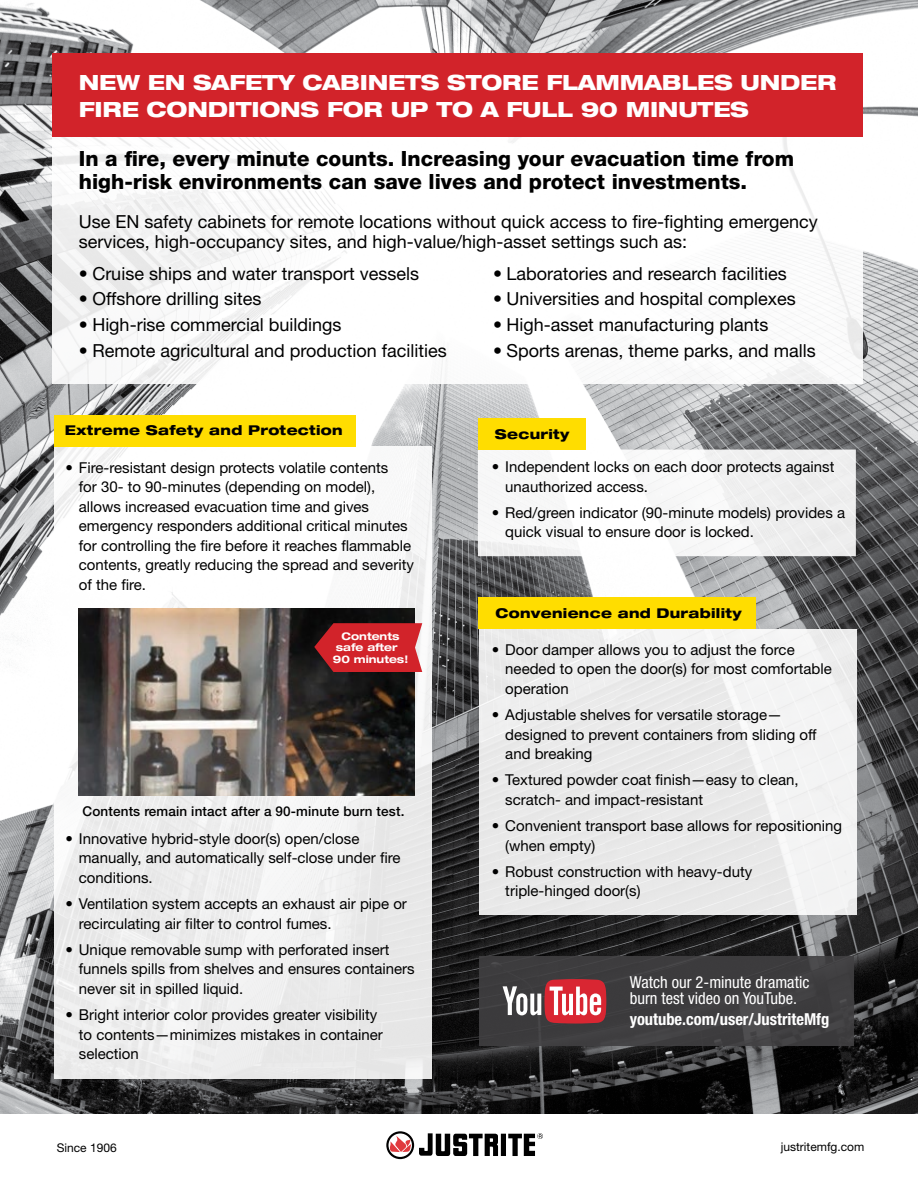
<style>
.page{position:relative;width:918px;height:1188px;background:#fff}
.page>*{position:absolute;margin:0;border:0;box-sizing:border-box;transform-origin:0 0}
.t1{font:800 21px/22.8px "Helvetica Neue LT Std";color:#000}
.t2{font:800 expanded 21px/27px "Helvetica Neue LT Std";letter-spacing:-.01em;color:#fff}
.t3{font:18px/19.8px "Helvetica Neue LT Std";color:#000}
.t4{font:condensed 16.5px/16.5px "Helvetica Neue LT Std";color:#fff}
.t5{font:700 condensed 16.5px "Helvetica Neue LT Std";color:#fff}
.t6{font:15px/19.5px "Helvetica Neue LT Std";color:#000}
.t7{font:800 expanded 13.5px "Helvetica Neue LT Std";letter-spacing:.02em;color:#000}
.t8{font:500 13.5px "Helvetica Neue LT Std";letter-spacing:.01em;color:#000}
.t9{font:12px "Helvetica Neue LT Std";color:#000}
.t10{font:700 expanded 10.5px/11.6px "Helvetica Neue LT Std";color:#fff}
</style>
<div class="page">
<img style="left:0;top:0;width:918px;height:1113px">
<svg style="left:386px;top:1131px;width:157px;height:28px"></svg>
<div style="left:53px;top:135px;width:810px;height:249px;background:#fff"></div>
<div style="left:54px;top:446px;width:378px;height:633px;background:linear-gradient(to right,#f4f5f5,#f1f1f1)"></div>
<div style="left:478px;top:450px;width:378px;height:106px;background:#f7f7f7;border:2px solid #fff"></div>
<div style="left:479px;top:629px;width:378px;height:286px;background:#eaeaea"></div>
<img style="left:79px;top:608px;width:336px;height:188px">
<div style="left:53px;top:53px;width:810px;height:84px;background:#d2232a"></div>
<div style="left:54px;top:415px;width:301px;height:31px;background:#fd0"></div>
<div style="left:478px;top:418px;width:108px;height:32px;background:#fd0"></div>
<div style="left:479px;top:597px;width:277px;height:32px;background:#fd0"></div>
<svg style="left:314px;top:623px;width:108px;height:49px;background:#c1282e"></svg>
<div style="left:479px;top:956px;width:375px;height:90px;background:#414042"></div>
<svg style="left:503px;top:979px;width:103px;height:45px"></svg>
<h1 class="t2" style="left:79px;top:68px;width:759px">NEW EN SAFETY CABINETS STORE FLAMMABLES UNDER<br>FIRE CONDITIONS FOR UP TO A FULL 90 MINUTES</h1>
<h1 class="t1" style="left:79px;top:147px;width:717px">In a fire, every minute counts. Increasing your evacuation time from high-risk environments can save lives and protect investments.</h1>
<p class="t3" style="left:79px;top:211px;width:740px">Use EN safety cabinets for remote locations without quick access to fire-fighting emergency services, high-occupancy sites, and high-value/high-asset settings such as:</p>
<p class="t3" style="left:79px;top:263px;width:342px">• Cruise ships and water transport vessels</p>
<p class="t3" style="left:79px;top:289px;width:184px">• Offshore drilling sites</p>
<p class="t3" style="left:79px;top:315px;width:264px">• High-rise commercial buildings</p>
<p class="t3" style="left:79px;top:340px;width:369px">• Remote agricultural and production facilities</p>
<p class="t3" style="left:493px;top:263px;width:295px">• Laboratories and research facilities</p>
<p class="t3" style="left:493px;top:289px;width:304px">• Universities and hospital complexes</p>
<p class="t3" style="left:493px;top:315px;width:277px">• High-asset manufacturing plants</p>
<p class="t3" style="left:493px;top:340px;width:324px">• Sports arenas, theme parks, and malls</p>
<p class="t7" style="left:65px;top:422px;width:279px">Extreme Safety and Protection</p>
<p class="t7" style="left:495px;top:425px;width:76px">Security</p>
<p class="t6" style="left:79px;top:458px;width:337px;text-indent:-14px">• Fire-resistant design protects volatile contents<br>for 30- to 90-minutes (depending on model), allows increased evacuation time and gives emergency responders additional critical minutes for controlling the fire before it reaches flammable contents, greatly reducing the spread and severity of the fire.</p>
<p class="t10" style="left:333px;top:630px;width:77px;text-indent:9px">Contents safe after<br>90 minutes!</p>
<p class="t8" style="left:83px;top:803px;width:323px">Contents remain intact after a 90-minute burn test.</p>
<p class="t6" style="left:79px;top:829px;width:323px;text-indent:-14px">• Innovative hybrid-style door(s) open/close manually, and automatically self-close under fire conditions.</p>
<p class="t6" style="left:79px;top:894px;width:330px;text-indent:-14px">• Ventilation system accepts an exhaust air pipe or recirculating air filter to control fumes.</p>
<p class="t6" style="left:79px;top:940px;width:337px;text-indent:-14px">• Unique removable sump with perforated insert funnels spills from shelves and ensures containers never sit in spilled liquid.</p>
<p class="t6" style="left:79px;top:1005px;width:305px;text-indent:-14px">• Bright interior color provides greater visibility to contents—minimizes mistakes in container selection</p>
<p class="t6" style="left:505px;top:457px;width:331px;text-indent:-14px">• Independent locks on each door protects against unauthorized access.</p>
<p class="t6" style="left:505px;top:503px;width:341px;text-indent:-14px">• Red/green indicator (90-minute models) provides a quick visual to ensure door is locked.</p>
<p class="t7" style="left:496px;top:605px;width:248px">Convenience and Durability</p>
<p class="t6" style="left:505px;top:640px;width:328px;text-indent:-14px">• Door damper allows you to adjust the force needed to open the door(s) for most comfortable operation</p>
<p class="t6" style="left:505px;top:705px;width:313px;text-indent:-14px">• Adjustable shelves for versatile storage— designed to prevent containers from sliding off and breaking</p>
<p class="t6" style="left:505px;top:770px;width:295px;text-indent:-14px">• Textured powder coat finish—easy to clean, scratch- and impact-resistant</p>
<p class="t6" style="left:505px;top:816px;width:338px;text-indent:-14px">• Convenient transport base allows for repositioning (when empty)</p>
<p class="t6" style="left:505px;top:862px;width:248px;text-indent:-14px">• Robust construction with heavy-duty triple-hinged door(s)</p>
<p class="t4" style="left:630px;top:974px;width:181px">Watch our 2-minute dramatic burn test video on YouTube.</p>
<p class="t5" style="left:630px;top:1010px;width:201px">youtube.com/user/JustriteMfg</p>
<p class="t9" style="left:57px;top:1140px;width:62px">Since 1906</p>
<p class="t9" style="left:781px;top:1139px;width:85px">justritemfg.com</p>
</div>
